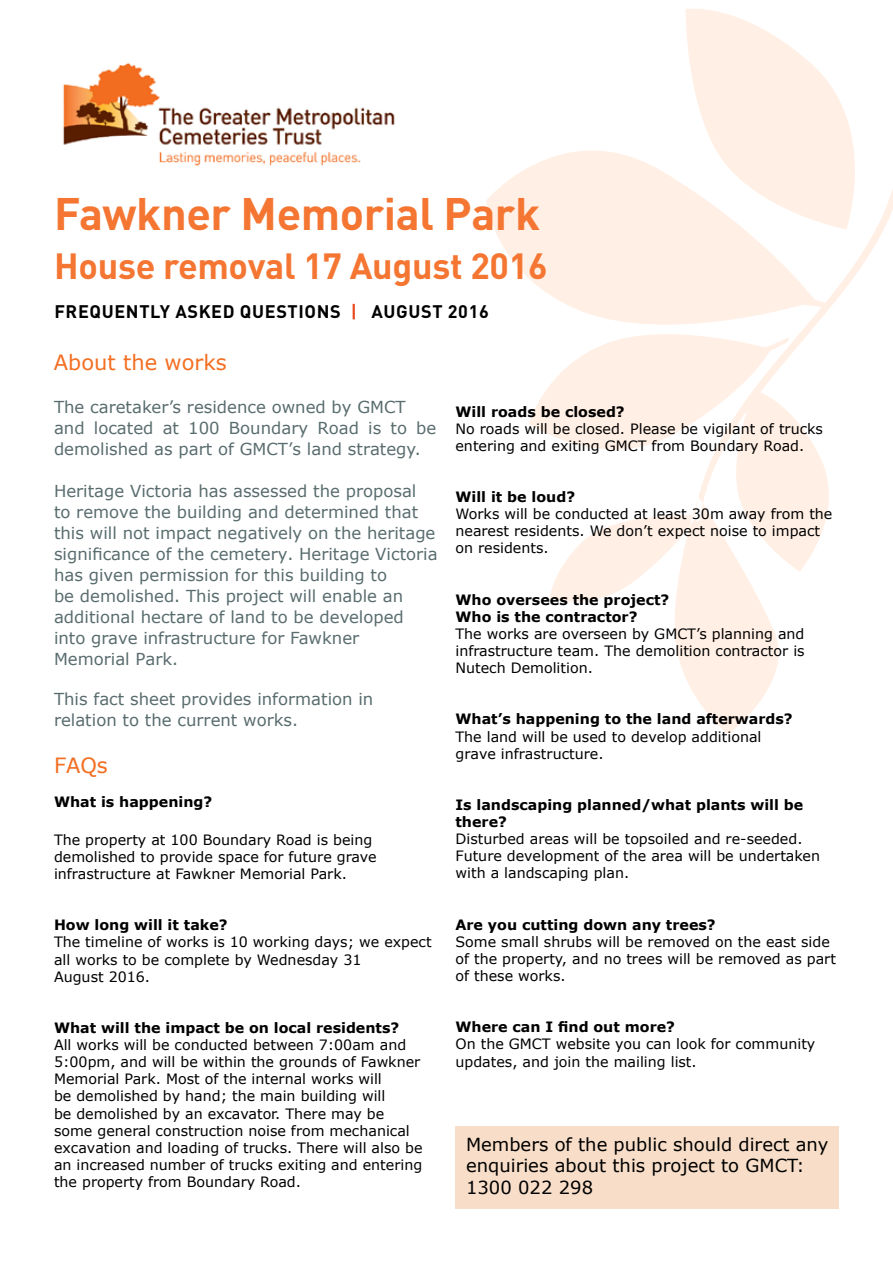
<style>
.page{position:relative;width:893px;height:1263px;background:#fff}
.page>*{position:absolute;margin:0;border:0;box-sizing:border-box;transform-origin:0 0}
.t1{font:700 45px "DINOT";letter-spacing:-.01em;color:#f47632}
.t2{font:700 36px "DINOT";letter-spacing:-.01em;color:#f47632}
.t3{font:21px "Verdana";color:#f36e21}
.t4{font:18px/21.6px "Verdana";color:#000}
.t5{font:700 18px "DINOT";letter-spacing:.035em;color:#000}
.t6{font:16.5px/21px "Verdana";color:#596c6e}
.t7{font:14.25px/17.1px "Verdana";color:#000}
.t8{font:700 14.25px/17.1px "Verdana";color:#000}
.s1{color:#ea4b24}
</style>
<div class="page">
<svg style="left:486px;top:9px;width:407px;height:725px"></svg>
<img style="left:63px;top:62px;width:332px;height:104px">
<div style="left:455px;top:1126px;width:384px;height:83px;background:#f8dec8"></div>
<h1 class="t1" style="left:54px;top:184px;width:487px">Fawkner Memorial Park</h1>
<h2 class="t2" style="left:54px;top:242px;width:495px">House removal 17 August 2016</h2>
<p class="t5" style="left:54px;top:300px;width:436px">FREQUENTLY ASKED QUESTIONS <span class="s1">|</span> AUGUST 2016</p>
<h3 class="t3" style="left:54px;top:348px;width:174px">About the works</h3>
<p class="t6" style="left:54px;top:396px;width:384px">The caretaker’s residence owned by GMCT and located at 100 Boundary Road is to be demolished as part of GMCT’s land strategy.</p>
<p class="t6" style="left:54px;top:480px;width:385px">Heritage Victoria has assessed the proposal<br>to remove the building and determined that this will not impact negatively on the heritage significance of the cemetery. Heritage Victoria has given permission for this building to<br>be demolished. This project will enable an additional hectare of land to be developed into grave infrastructure for Fawkner Memorial Park.</p>
<p class="t6" style="left:54px;top:689px;width:321px">This fact sheet provides information in relation to the current works.</p>
<h3 class="t3" style="left:54px;top:750px;width:55px">FAQs</h3>
<p class="t8" style="left:54px;top:793px;width:160px">What is happening?</p>
<p class="t7" style="left:54px;top:831px;width:324px">The property at 100 Boundary Road is being demolished to provide space for future grave infrastructure at Fawkner Memorial Park.</p>
<p class="t8" style="left:54px;top:916px;width:175px">How long will it take?</p>
<p class="t7" style="left:54px;top:933px;width:379px">The timeline of works is 10 working days; we expect all works to be complete by Wednesday 31<br>August 2016.</p>
<p class="t8" style="left:54px;top:1019px;width:347px">What will the impact be on local residents?</p>
<p class="t7" style="left:54px;top:1036px;width:370px">All works will be conducted between 7:00am and 5:00pm, and will be within the grounds of Fawkner Memorial Park. Most of the internal works will<br>be demolished by hand; the main building will<br>be demolished by an excavator. There may be some general construction noise from mechanical excavation and loading of trucks. There will also be an increased number of trucks exiting and entering the property from Boundary Road.</p>
<p class="t8" style="left:455px;top:403px;width:171px">Will roads be closed?</p>
<p class="t7" style="left:455px;top:420px;width:369px">No roads will be closed. Please be vigilant of trucks entering and exiting GMCT from Boundary Road.</p>
<p class="t8" style="left:455px;top:488px;width:121px">Will it be loud?</p>
<p class="t7" style="left:455px;top:505px;width:378px">Works will be conducted at least 30m away from the nearest residents. We don’t expect noise to impact on residents.</p>
<p class="t8" style="left:455px;top:591px;width:215px">Who oversees the project?<br>Who is the contractor?</p>
<p class="t7" style="left:455px;top:625px;width:351px;text-align:justify">The works are overseen by GMCT’s planning and infrastructure team. The demolition contractor is Nutech Demolition.</p>
<p class="t8" style="left:455px;top:710px;width:339px">What’s happening to the land afterwards?</p>
<p class="t7" style="left:455px;top:728px;width:308px">The land will be used to develop additional grave infrastructure.</p>
<p class="t8" style="left:455px;top:796px;width:349px">Is landscaping planned/what plants will be there?</p>
<p class="t7" style="left:455px;top:830px;width:366px">Disturbed areas will be topsoiled and re-seeded.<br>Future development of the area will be undertaken with a landscaping plan.</p>
<p class="t8" style="left:455px;top:916px;width:262px">Are you cutting down any trees?</p>
<p class="t7" style="left:455px;top:933px;width:382px">Some small shrubs will be removed on the east side of the property, and no trees will be removed as part of these works.</p>
<p class="t8" style="left:455px;top:1018px;width:221px">Where can I find out more?</p>
<p class="t7" style="left:455px;top:1035px;width:361px">On the GMCT website you can look for community updates, and join the mailing list.</p>
<p class="t4" style="left:466px;top:1133px;width:364px">Members of the public should direct any enquiries about this project to GMCT:<br>1300 022 298</p>
</div>
